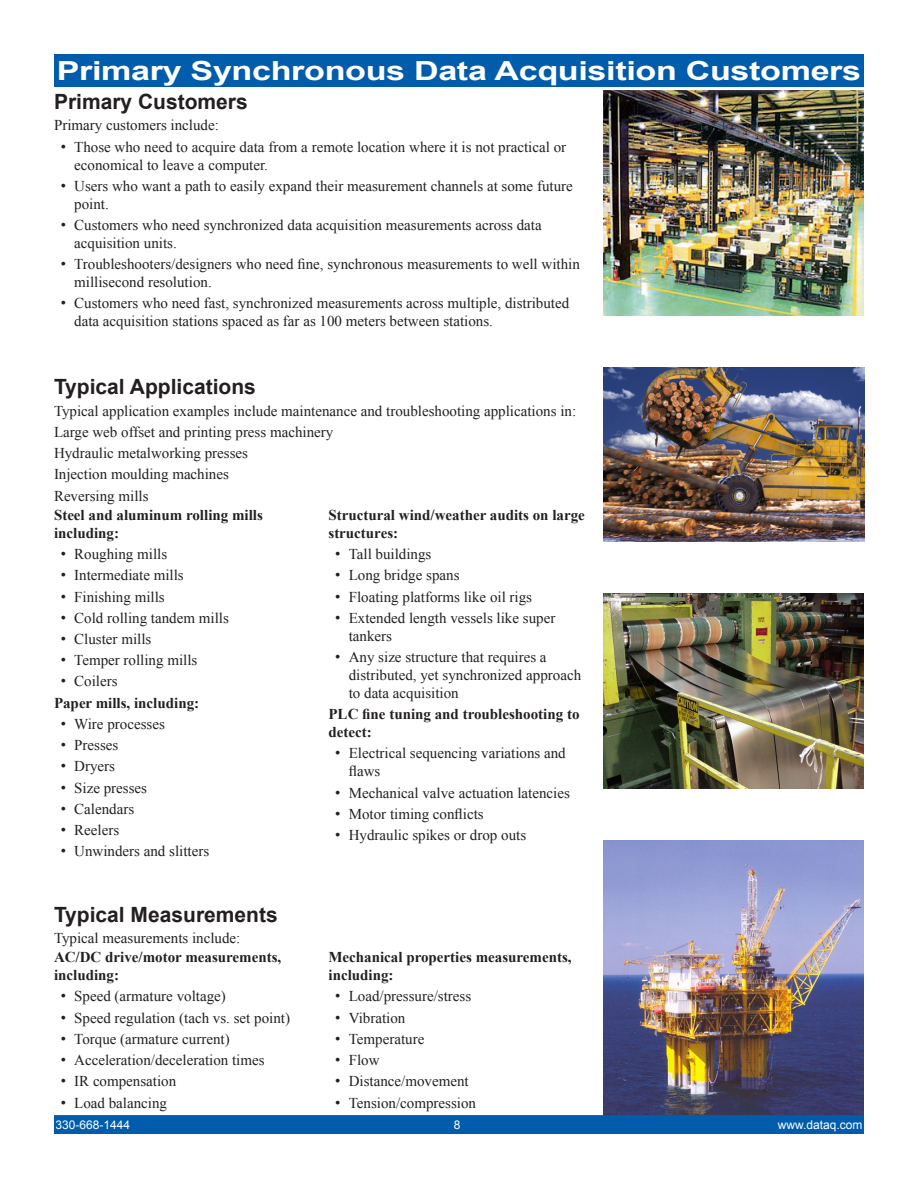
<style>
.page{position:relative;width:918px;height:1188px;background:#fff}
.page>*{position:absolute;margin:0;border:0;box-sizing:border-box;transform-origin:0 0}
.t1{font:700 26.25px "Arial";letter-spacing:-.01em;color:#fff;scale:1.3 1}
.t2{font:700 21px "Arial";color:#231f20}
.t3{font:15px/18px "Times New Roman";color:#231f20}
.t4{font:700 15px/18px "Times New Roman";color:#231f20}
.t5{font:12px "Arial";color:#fff}
.s1{font-family:"Arial"}
.s2{font-family:"Arial";font-weight:400}
.s3{font-weight:400}
</style>
<div class="page">
<img style="left:603px;top:840px;width:261px;height:275px">
<div style="left:54px;top:54px;width:810px;height:32px;background:#015dab"></div>
<img style="left:603px;top:91px;width:261px;height:225px">
<img style="left:603px;top:593px;width:261px;height:196px">
<img style="left:603px;top:367px;width:261px;height:175px">
<div style="left:55px;top:1116px;width:808px;height:17px;background:#015dab"></div>
<div style="left:54px;top:1115px;width:810px;height:19px;border:2px solid #015dab"></div>
<h1 class="t1" style="left:57px;top:53px;width:620px">Primary Synchronous Data Acquisition Customers</h1>
<h2 class="t2" style="left:54px;top:88px;width:195px">Primary Customers</h2>
<p class="t3" style="left:54px;top:116px;width:166px">Primary customers include:</p>
<p class="t3" style="left:74px;top:137px;width:493px;text-indent:-14px"><span class="s1">•</span> Those who need to acquire data from a remote location where it is not practical or economical to leave a computer.</p>
<p class="t3" style="left:74px;top:177px;width:500px;text-indent:-14px"><span class="s1">•</span> Users who want a path to easily expand their measurement channels at some future point.</p>
<p class="t3" style="left:74px;top:216px;width:469px;text-indent:-14px"><span class="s1">•</span> Customers who need synchronized data acquisition measurements across data acquisition units.</p>
<p class="t3" style="left:74px;top:255px;width:507px;text-indent:-14px"><span class="s1">•</span> Troubleshooters/designers who need fine, synchronous measurements to well within millisecond resolution.</p>
<p class="t3" style="left:74px;top:294px;width:496px;text-indent:-14px"><span class="s1">•</span> Customers who need fast, synchronized measurements across multiple, distributed data acquisition stations spaced as far as 100 meters between stations.</p>
<h2 class="t2" style="left:54px;top:373px;width:203px">Typical Applications</h2>
<p class="t3" style="left:54px;top:400px;width:524px;line-height:21.3px">Typical application examples include maintenance and troubleshooting applications in:<br>Large web offset and printing press machinery<br>Hydraulic metalworking presses<br>Injection moulding machines<br>Reversing mills</p>
<p class="t4" style="left:54px;top:505px;width:210px">Steel and aluminum rolling mills including:</p>
<p class="t3" style="left:61px;top:545px;width:108px"><span class="s1">•</span> Roughing mills</p>
<p class="t3" style="left:61px;top:566px;width:125px"><span class="s1">•</span> Intermediate mills</p>
<p class="t3" style="left:61px;top:587px;width:105px"><span class="s1">•</span> Finishing mills</p>
<p class="t3" style="left:61px;top:608px;width:170px"><span class="s1">•</span> Cold rolling tandem mills</p>
<p class="t3" style="left:61px;top:630px;width:92px"><span class="s1">•</span> Cluster mills</p>
<p class="t3" style="left:61px;top:651px;width:138px"><span class="s1">•</span> Temper rolling mills</p>
<p class="t4" style="left:54px;top:670px;width:147px;line-height:21.3px;text-indent:7px"><span class="s2">•</span> <span class="s3">Coilers<br></span>Paper mills, including:</p>
<p class="t3" style="left:61px;top:715px;width:106px"><span class="s1">•</span> Wire processes</p>
<p class="t3" style="left:61px;top:736px;width:59px"><span class="s1">•</span> Presses</p>
<p class="t3" style="left:61px;top:757px;width:56px"><span class="s1">•</span> Dryers</p>
<p class="t3" style="left:61px;top:778px;width:88px"><span class="s1">•</span> Size presses</p>
<p class="t3" style="left:61px;top:800px;width:75px"><span class="s1">•</span> Calendars</p>
<p class="t3" style="left:61px;top:821px;width:60px"><span class="s1">•</span> Reelers</p>
<p class="t3" style="left:61px;top:842px;width:150px"><span class="s1">•</span> Unwinders and slitters</p>
<p class="t4" style="left:329px;top:505px;width:258px">Structural wind/weather audits on large structures:</p>
<p class="t3" style="left:335px;top:545px;width:98px"><span class="s1">•</span> Tall buildings</p>
<p class="t3" style="left:335px;top:566px;width:126px"><span class="s1">•</span> Long bridge spans</p>
<p class="t3" style="left:335px;top:587px;width:198px"><span class="s1">•</span> Floating platforms like oil rigs</p>
<p class="t3" style="left:349px;top:608px;width:208px;text-indent:-14px"><span class="s1">•</span> Extended length vessels like super tankers</p>
<p class="t3" style="left:349px;top:648px;width:234px;text-indent:-14px"><span class="s1">•</span> Any size structure that requires a distributed, yet synchronized approach to data acquisition</p>
<p class="t4" style="left:329px;top:705px;width:253px">PLC fine tuning and troubleshooting to detect:</p>
<p class="t3" style="left:349px;top:744px;width:219px;text-indent:-14px"><span class="s1">•</span> Electrical sequencing variations and flaws</p>
<p class="t3" style="left:335px;top:783px;width:236px"><span class="s1">•</span> Mechanical valve actuation latencies</p>
<p class="t3" style="left:335px;top:805px;width:150px"><span class="s1">•</span> Motor timing conflicts</p>
<p class="t3" style="left:335px;top:826px;width:192px"><span class="s1">•</span> Hydraulic spikes or drop outs</p>
<h2 class="t2" style="left:54px;top:901px;width:225px">Typical Measurements</h2>
<p class="t3" style="left:54px;top:929px;width:188px">Typical measurements include:</p>
<p class="t4" style="left:54px;top:948px;width:229px">AC/DC drive/motor measurements, including:</p>
<p class="t3" style="left:61px;top:987px;width:167px"><span class="s1">•</span> Speed (armature voltage)</p>
<p class="t3" style="left:61px;top:1008px;width:231px"><span class="s1">•</span> Speed regulation (tach vs. set point)</p>
<p class="t3" style="left:61px;top:1030px;width:171px"><span class="s1">•</span> Torque (armature current)</p>
<p class="t3" style="left:61px;top:1051px;width:205px"><span class="s1">•</span> Acceleration/deceleration times</p>
<p class="t3" style="left:61px;top:1072px;width:117px"><span class="s1">•</span> IR compensation</p>
<p class="t3" style="left:61px;top:1093px;width:108px"><span class="s1">•</span> Load balancing</p>
<p class="t5" style="left:56px;top:1117px;width:76px">330-668-1444</p>
<p class="t5" style="left:454px;top:1117px;width:8px">8</p>
<p class="t5" style="left:778px;top:1117px;width:86px">www.dataq.com</p>
<p class="t4" style="left:328px;top:948px;width:245px">Mechanical properties measurements, including:</p>
<p class="t3" style="left:335px;top:987px;width:137px"><span class="s1">•</span> Load/pressure/stress</p>
<p class="t3" style="left:335px;top:1008px;width:72px"><span class="s1">•</span> Vibration</p>
<p class="t3" style="left:335px;top:1030px;width:91px"><span class="s1">•</span> Temperature</p>
<p class="t3" style="left:335px;top:1051px;width:46px"><span class="s1">•</span> Flow</p>
<p class="t3" style="left:335px;top:1072px;width:135px"><span class="s1">•</span> Distance/movement</p>
<p class="t3" style="left:335px;top:1093px;width:142px"><span class="s1">•</span> Tension/compression</p>
</div>
